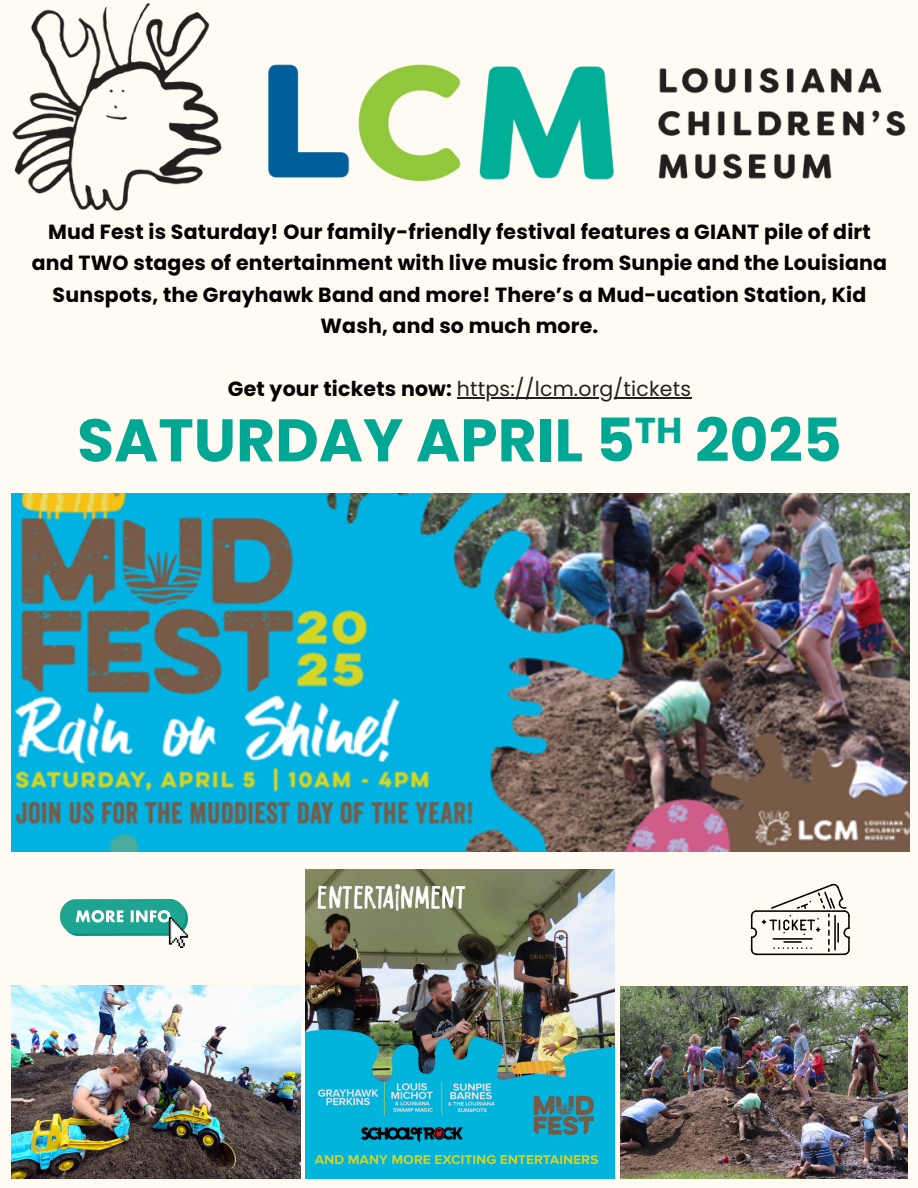
<style>
.page{position:relative;width:918px;height:1188px;background:#fffbf2}
.page>*{position:absolute;margin:0;border:0;box-sizing:border-box;transform-origin:0 0}
.t1{font:700 60px "Poppins";color:#00a792}
.t2{font:700 20.55px/31.5px "Poppins";letter-spacing:.01em;color:#000;text-align:center}
.t3{font:20.55px "Poppins";letter-spacing:.01em;color:#231f20}
.s1{font-weight:700;color:#000}
</style>
<div class="page">
<img style="left:12px;top:3px;width:894px;height:208px">
<img style="left:11px;top:985px;width:289px;height:194px">
<img style="left:620px;top:987px;width:287px;height:191px">
<img style="left:12px;top:493px;width:897px;height:358px">
<img style="left:305px;top:869px;width:309px;height:309px">
<img style="left:61px;top:900px;width:127px;height:47px">
<svg style="left:751px;top:883px;width:99px;height:72px"></svg>
<hr style="left:457px;top:397px;width:234px;height:1px;background:#231f20">
<p class="t2" style="left:32px;top:216px;width:857px">Mud Fest is Saturday! Our family-friendly festival features a GIANT pile of dirt and TWO stages of entertainment with live music from Sunpie and the Louisiana Sunspots, the Grayhawk Band and more! There’s a Mud-ucation Station, Kid Wash, and so much more.</p>
<h2 class="t3" style="left:228px;top:375px;width:465px"><span class="s1">Get your tickets now:</span> https://lcm.org/tickets</h2>
<h1 class="t1" style="left:77px;top:398px;width:766px">SATURDAY APRIL 5<sup>TH</sup> 2025</h1>
</div>
